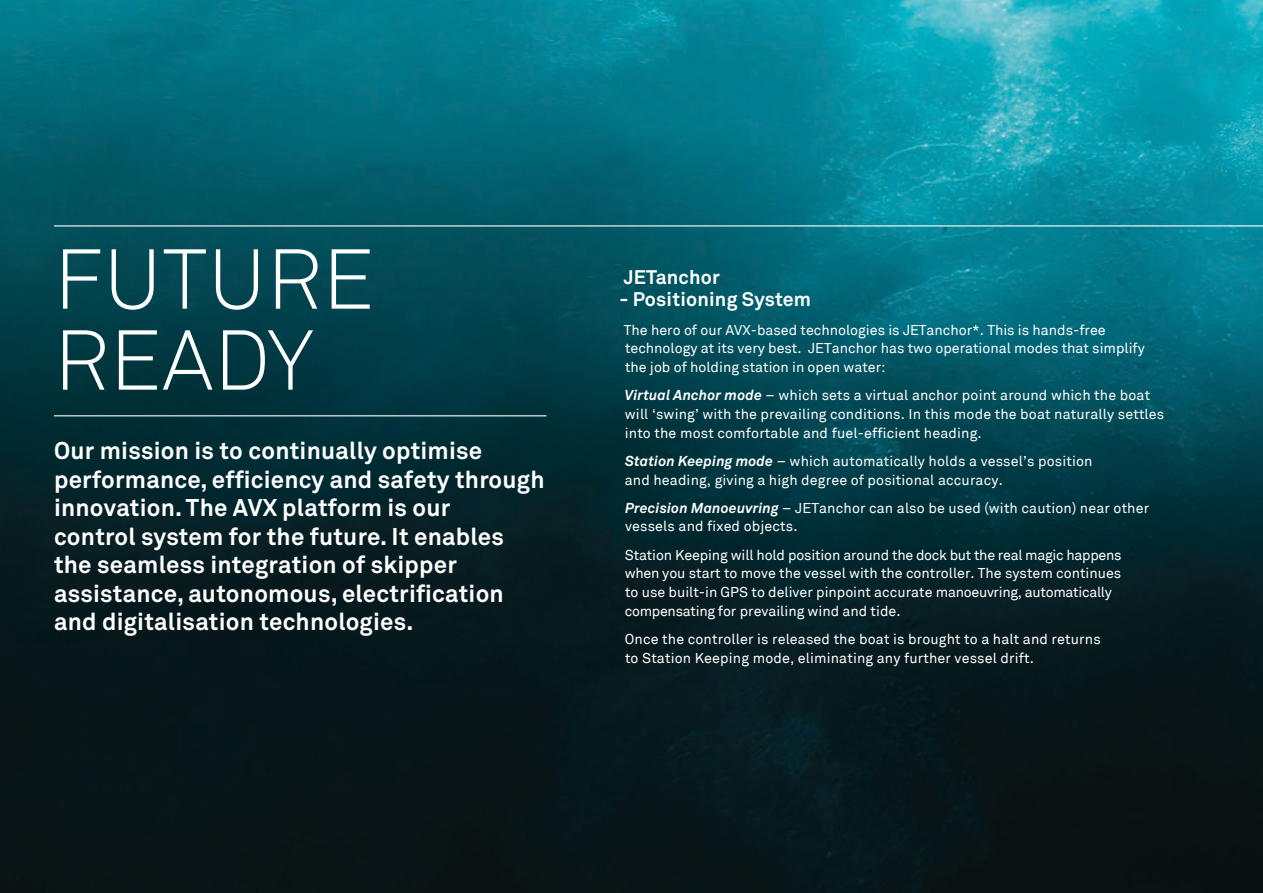
<style>
.page{position:relative;width:1263px;height:893px;background:#fff}
.page>*{position:absolute;margin:0;border:0;box-sizing:border-box;transform-origin:0 0}
.t1{font:83.7px/81px "Akkurat Light Pro";letter-spacing:.01em;color:#fff}
.t2{font:700 24px/28.5px "Akkurat";letter-spacing:.01em;color:#fff}
.t3{font:700 19.5px "Akkurat";letter-spacing:.01em;color:#fff}
.t4{font:14.25px/18.8px "Akkurat";letter-spacing:.01em;color:#fff}
.s1{font-family:"Akkurat Pro";font-weight:700;font-style:italic}
</style>
<div class="page">
<img style="left:0;top:0;width:1263px;height:893px">
<hr style="left:54px;top:415px;width:492px;height:1px;background:#fff">
<hr style="left:54px;top:225px;width:1209px;height:1px;background:#fff">
<h1 class="t1" style="left:54px;top:240px;width:322px">FUTURE<br>READY</h1>
<p class="t2" style="left:54px;top:437px;width:492px">Our mission is to continually optimise performance, efficiency and safety through innovation. The AVX platform is our<br>control system for the future. It enables the seamless integration of skipper assistance, autonomous, electrification and digitalisation technologies.</p>
<h3 class="t3" style="left:624px;top:265px;width:97px">JETanchor</h3>
<h3 class="t3" style="left:619px;top:287px;width:193px">- Positioning System</h3>
<p class="t4" style="left:624px;top:321px;width:522px">The hero of our AVX-based technologies is JETanchor*. This is hands-free technology at its very best. JETanchor has two operational modes that simplify the job of holding station in open water:</p>
<p class="t4" style="left:625px;top:386px;width:541px"><span class="s1">Virtual Anchor mode</span> – which sets a virtual anchor point around which the boat will ‘swing’ with the prevailing conditions. In this mode the boat naturally settles into the most comfortable and fuel-efficient heading.</p>
<p class="t4" style="left:625px;top:452px;width:469px"><span class="s1">Station Keeping mode</span> – which automatically holds a vessel’s position and heading, giving a high degree of positional accuracy.</p>
<p class="t4" style="left:625px;top:499px;width:526px"><span class="s1">Precision Manoeuvring</span> – JETanchor can also be used (with caution) near other vessels and fixed objects.</p>
<p class="t4" style="left:625px;top:546px;width:498px">Station Keeping will hold position around the dock but the real magic happens when you start to move the vessel with the controller. The system continues to use built-in GPS to deliver pinpoint accurate manoeuvring, automatically compensating for prevailing wind and tide.</p>
<p class="t4" style="left:625px;top:630px;width:477px">Once the controller is released the boat is brought to a halt and returns to Station Keeping mode, eliminating any further vessel drift.</p>
</div>
